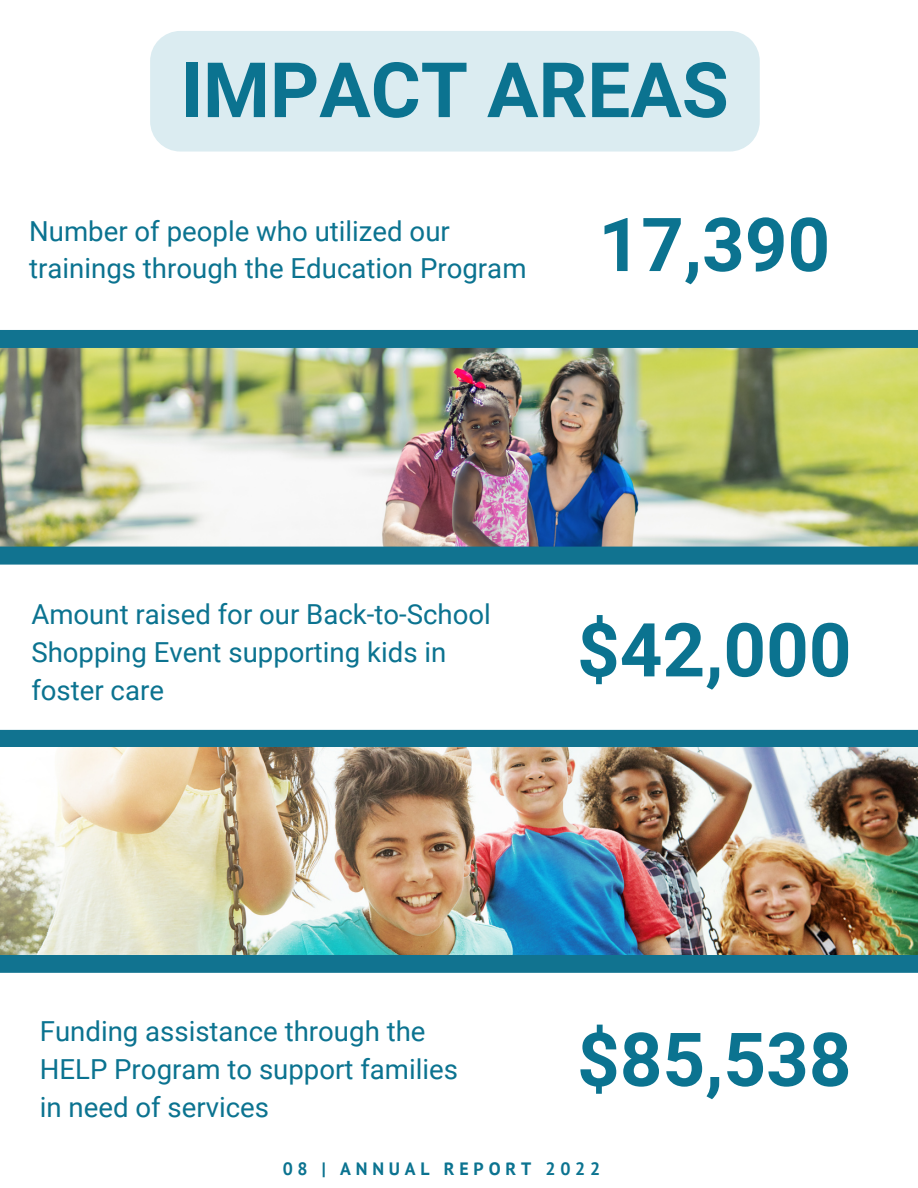
<style>
.page{position:relative;width:918px;height:1188px;background:#fff}
.page>*{position:absolute;margin:0;border:0;box-sizing:border-box;transform-origin:0 0}
.t1{font:700 76.5px "Roboto";color:#0b7390}
.t2{font:700 74.4px "Roboto";color:#0b7390}
.t3{font:27.6px/38.2px "Roboto";color:#0b7390}
.t4{font:700 17.85px "PT Sans";letter-spacing:.27em;color:#0b7390}
</style>
<div class="page">
<img style="left:0;top:348px;width:918px;height:199px">
<div style="left:0;top:955px;width:918px;height:18px;background:#117390"></div>
<div style="left:0;top:330px;width:918px;height:18px;background:#117390"></div>
<div style="left:0;top:730px;width:918px;height:18px;background:#117390"></div>
<div style="left:0;top:547px;width:918px;height:18px;background:#117390"></div>
<img style="left:0;top:748px;width:918px;height:207px">
<div style="left:150px;top:31px;width:610px;height:121px;background:#dbecf1"></div>
<p class="t1" style="left:181px;top:46px;width:550px">IMPACT AREAS</p>
<p class="t3" style="left:29px;top:212px;width:499px;line-height:37.8px">Number of people who utilized our trainings through the Education Program</p>
<p class="t2" style="left:598px;top:202px;width:233px">17,390</p>
<p class="t3" style="left:31px;top:595px;width:461px">Amount raised for our Back-to-School<br>Shopping Event supporting kids in foster care</p>
<p class="t2" style="left:577px;top:607px;width:276px">$42,000</p>
<p class="t3" style="left:40px;top:1012px;width:420px">Funding assistance through the<br>HELP Program to support families in need of services</p>
<p class="t2" style="left:577px;top:1017px;width:276px">$85,538</p>
<p class="t4" style="left:283px;top:1157px;width:319px">08 | ANNUAL REPORT 2022</p>
</div>
